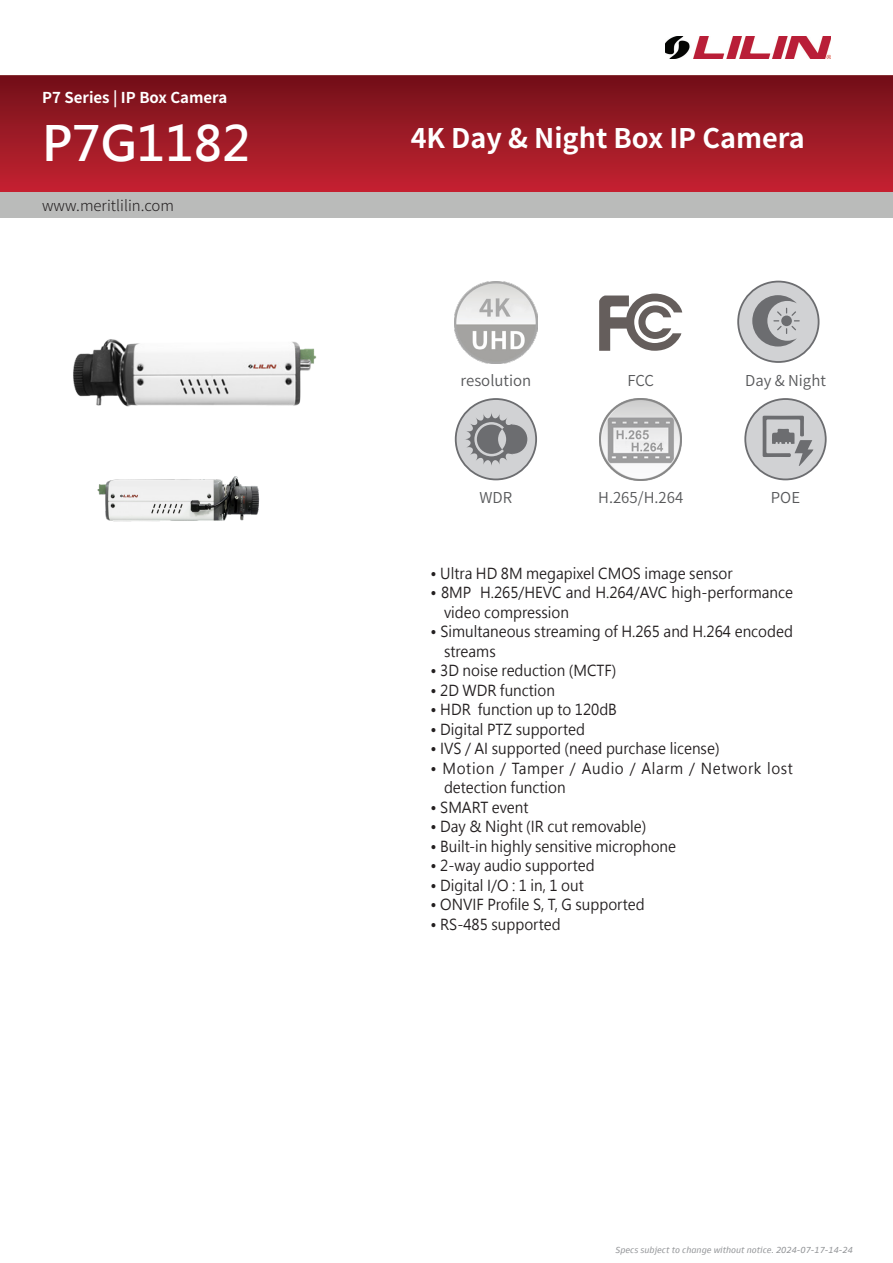
<style>
.page{position:relative;width:893px;height:1263px;background:#fff}
.page>*{position:absolute;margin:0;border:0;box-sizing:border-box;transform-origin:0 0}
.t1{font:700 48px "Microsoft Jheng Hei";color:#fff}
.t2{font:700 27px "Noto Sans CJ Ktc";color:#fff}
.t3{font:15px/19.5px "Microsoft Jheng Hei";color:#231f20;scale:.94 1}
.t4{font:15px/19.5px "Microsoft Jheng Hei";letter-spacing:.04em;color:#231f20;scale:.94 1}
.title_of_icon{font:600 15px "Noto Sans CJ Ktc";color:#57585a}
.t5{font:700 15px "Noto Sans CJ Ktc";color:#fff}
.t6{font:300 15px "Noto Sans CJ Ktc";color:#231f20}
.t7{font:italic 9px "Goldman Sans";color:#939598}
</style>
<div class="page">
<img style="left:0;top:75px;width:893px;height:118px">
<img style="left:665px;top:36px;width:166px;height:23px">
<div style="left:0;top:193px;width:893px;height:25px;background:#babbba"></div>
<img style="left:455px;top:281px;width:82px;height:82px">
<svg style="left:599px;top:294px;width:83px;height:57px"></svg>
<div style="left:738px;top:282px;width:81px;height:80px;background:#d1d2d4;border-radius:50%"></div>
<div style="left:737px;top:281px;width:82px;height:82px;border:2px solid #6c6d70;border-radius:50%"></div>
<svg style="left:752px;top:295px;width:48px;height:51px"></svg>
<div style="left:456px;top:399px;width:80px;height:80px;background:#d1d2d4;border-radius:50%"></div>
<div style="left:455px;top:398px;width:82px;height:82px;border:2px solid #6c6d70;border-radius:50%"></div>
<svg style="left:464px;top:412px;width:63px;height:55px"></svg>
<img style="left:600px;top:398px;width:82px;height:82px">
<div style="left:745px;top:399px;width:81px;height:80px;background:#d1d2d4;border-radius:50%"></div>
<div style="left:744px;top:398px;width:83px;height:82px;border:2px solid #6c6d70;border-radius:50%"></div>
<svg style="left:763px;top:416px;width:50px;height:50px"></svg>
<img style="left:73px;top:339px;width:244px;height:68px">
<img style="left:97px;top:476px;width:163px;height:46px">
<p class="t5" style="left:42px;top:89px;width:187px">P7 Series | IP Box Camera</p>
<p class="t1" style="left:42px;top:113px;width:211px">P7G1182</p>
<p class="t2" style="left:411px;top:123px;width:395px">4K Day &amp; Night Box IP Camera</p>
<p class="t6" style="left:42px;top:197px;width:133px">www.meritlilin.com</p>
<p class="title_of_icon" style="left:461px;top:372px;width:72px">resolution</p>
<p class="title_of_icon" style="left:627px;top:372px;width:28px">FCC</p>
<p class="title_of_icon" style="left:745px;top:372px;width:82px">Day &amp; Night</p>
<p class="title_of_icon" style="left:480px;top:489px;width:34px">WDR</p>
<p class="title_of_icon" style="left:598px;top:489px;width:87px">H.265/H.264</p>
<p class="title_of_icon" style="left:771px;top:489px;width:31px">POE</p>
<p class="t3" style="left:431px;top:564px;width:323px">• Ultra HD 8M megapixel CMOS image sensor</p>
<p class="t3" style="left:444px;top:583px;width:373px;text-indent:-14px">• 8MP H.265/HEVC and H.264/AVC high-performance video compression</p>
<p class="t3" style="left:444px;top:622px;width:373px;text-indent:-14px">• Simultaneous streaming of H.265 and H.264 encoded streams</p>
<p class="t3" style="left:431px;top:661px;width:199px">• 3D noise reduction (MCTF)</p>
<p class="t3" style="left:431px;top:681px;width:134px">• 2D WDR function</p>
<p class="t3" style="left:431px;top:700px;width:200px">• HDR function up to 120dB</p>
<p class="t3" style="left:431px;top:720px;width:166px">• Digital PTZ supported</p>
<p class="t3" style="left:431px;top:739px;width:309px">• IVS / AI supported (need purchase license)</p>
<p class="t4" style="left:444px;top:759px;width:373px;text-indent:-14px">• Motion / Tamper / Audio / Alarm / Network lost detection function</p>
<p class="t3" style="left:431px;top:798px;width:106px">• SMART event</p>
<p class="t3" style="left:431px;top:817px;width:231px">• Day &amp; Night (IR cut removable)</p>
<p class="t3" style="left:431px;top:837px;width:263px">• Built-in highly sensitive microphone</p>
<p class="t3" style="left:431px;top:856px;width:176px">• 2-way audio supported</p>
<p class="t3" style="left:431px;top:876px;width:165px">• Digital I/O : 1 in, 1 out</p>
<p class="t3" style="left:431px;top:895px;width:229px">• ONVIF Profile S, T, G supported</p>
<p class="t3" style="left:431px;top:915px;width:140px">• RS-485 supported</p>
<p class="t7" style="left:615px;top:1245px;width:239px">Specs subject to change without notice. 2024-07-17-14-24</p>
</div>
